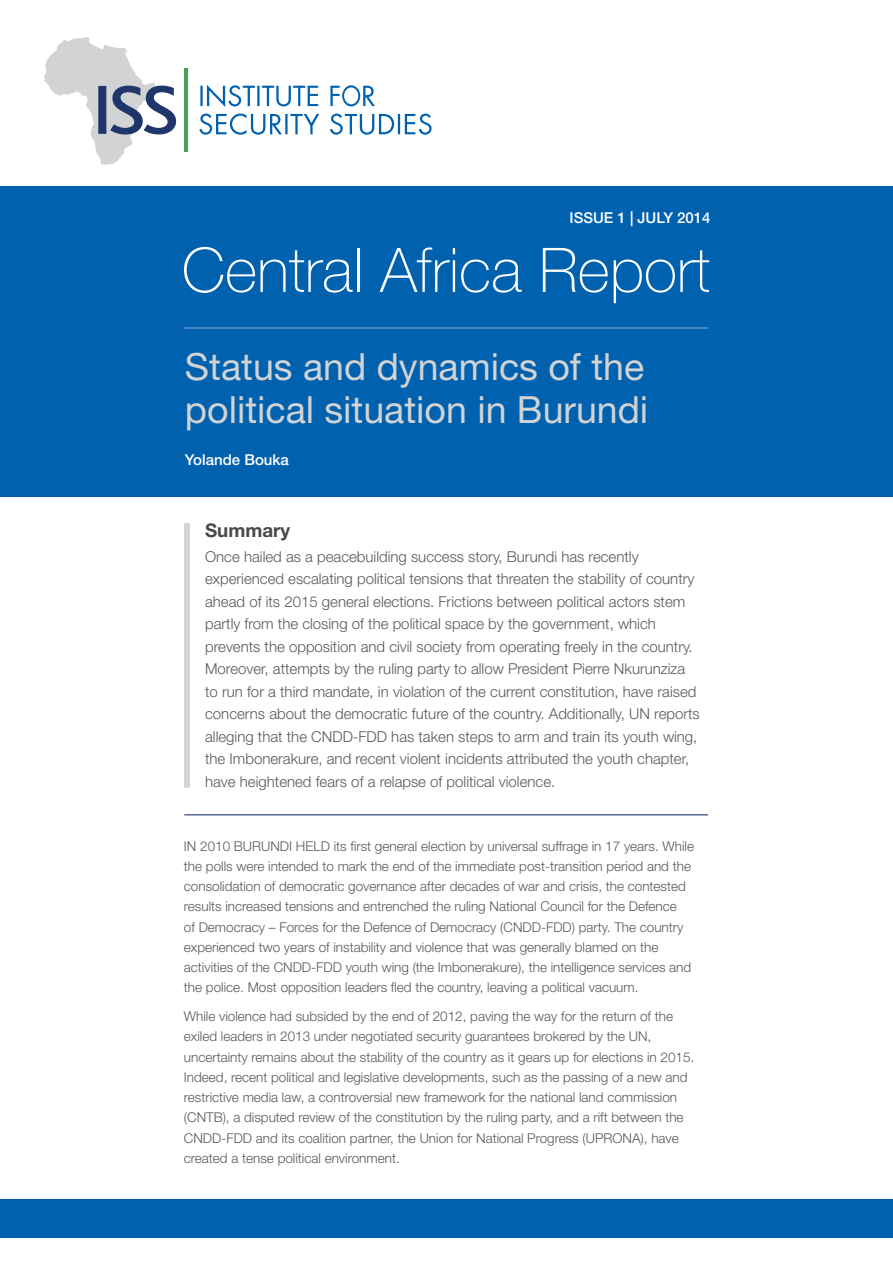
<style>
.page{position:relative;width:893px;height:1263px;background:#fff}
.page>*{position:absolute;margin:0;border:0;box-sizing:border-box;transform-origin:0 0}
.t1{font:100 61.5px "Helvetica Neue LT Std";color:#fff}
.t2{font:37.5px/43.5px "Helvetica Neue LT Std";color:#d1d3d4}
.t3{font:700 18.75px "Helvetica Neue LT Std";color:#48484a}
.t4{font:300 15px/22.5px "Helvetica Neue LT Std";color:#58595b}
.t5{font:500 15px "Helvetica Neue LT Std";color:#fff}
.t6{font:300 13.5px/20.2px "Helvetica Neue LT Std";color:#58595b}
</style>
<div class="page">
<div style="left:0;top:1199px;width:893px;height:38px;background:#0061af"></div>
<svg style="left:199px;top:114px;width:233px;height:21px"></svg>
<svg style="left:200px;top:85px;width:175px;height:22px"></svg>
<hr style="left:185px;top:68px;width:3px;height:84px;background:#48a154">
<svg style="left:44px;top:37px;width:133px;height:128px"></svg>
<div style="left:0;top:186px;width:893px;height:310px;background:#0061af"></div>
<hr style="left:184px;top:327px;width:524px;height:2px;background:#819cd0">
<div style="left:184px;top:523px;width:6px;height:265px;background:#d1d3d4"></div>
<hr style="left:184px;top:814px;width:524px;height:1px;background:#1e366b">
<p class="t5" style="left:569px;top:209px;width:143px">ISSUE 1 | July 2014</p>
<h1 class="t1" style="left:182px;top:235px;width:530px">Central Africa Report</h1>
<h2 class="t2" style="left:185px;top:344px;width:465px">Status and dynamics of the political situation in Burundi</h2>
<p class="t5" style="left:185px;top:451px;width:105px">Yolande Bouka</p>
<h3 class="t3" style="left:205px;top:519px;width:87px">Summary</h3>
<p class="t4" style="left:205px;top:545px;width:496px">Once hailed as a peacebuilding success story, Burundi has recently experienced escalating political tensions that threaten the stability of country ahead of its 2015 general elections. Frictions between political actors stem partly from the closing of the political space by the government, which prevents the opposition and civil society from operating freely in the country.<br>Moreover, attempts by the ruling party to allow President Pierre Nkurunziza to run for a third mandate, in violation of the current constitution, have raised concerns about the democratic future of the country. Additionally, UN reports alleging that the CNDD-FDD has taken steps to arm and train its youth wing, the Imbonerakure, and recent violent incidents attributed the youth chapter, have heightened fears of a relapse of political violence.</p>
<p class="t6" style="left:184px;top:835px;width:512px;text-indent:112px">held its first general election by universal suffrage in 17 years. While the polls were intended to mark the end of the immediate post-transition period and the consolidation of democratic governance after decades of war and crisis, the contested results increased tensions and entrenched the ruling National Council for the Defence<br>of Democracy – Forces for the Defence of Democracy (CNDD-FDD) party. The country experienced two years of instability and violence that was generally blamed on the activities of the CNDD-FDD youth wing (the Imbonerakure), the intelligence services and the police. Most opposition leaders fled the country, leaving a political vacuum.</p>
<p class="t6" style="left:184px;top:1006px;width:512px">While violence had subsided by the end of 2012, paving the way for the return of the exiled leaders in 2013 under negotiated security guarantees brokered by the UN, uncertainty remains about the stability of the country as it gears up for elections in 2015.<br>Indeed, recent political and legislative developments, such as the passing of a new and restrictive media law, a controversial new framework for the national land commission (CNTB), a disputed review of the constitution by the ruling party, and a rift between the CNDD-FDD and its coalition partner, the Union for National Progress (UPRONA), have created a tense political environment.</p>
<p class="t6" style="left:184px;top:835px;width:86px">In 2010 Burundi</p>
</div>
